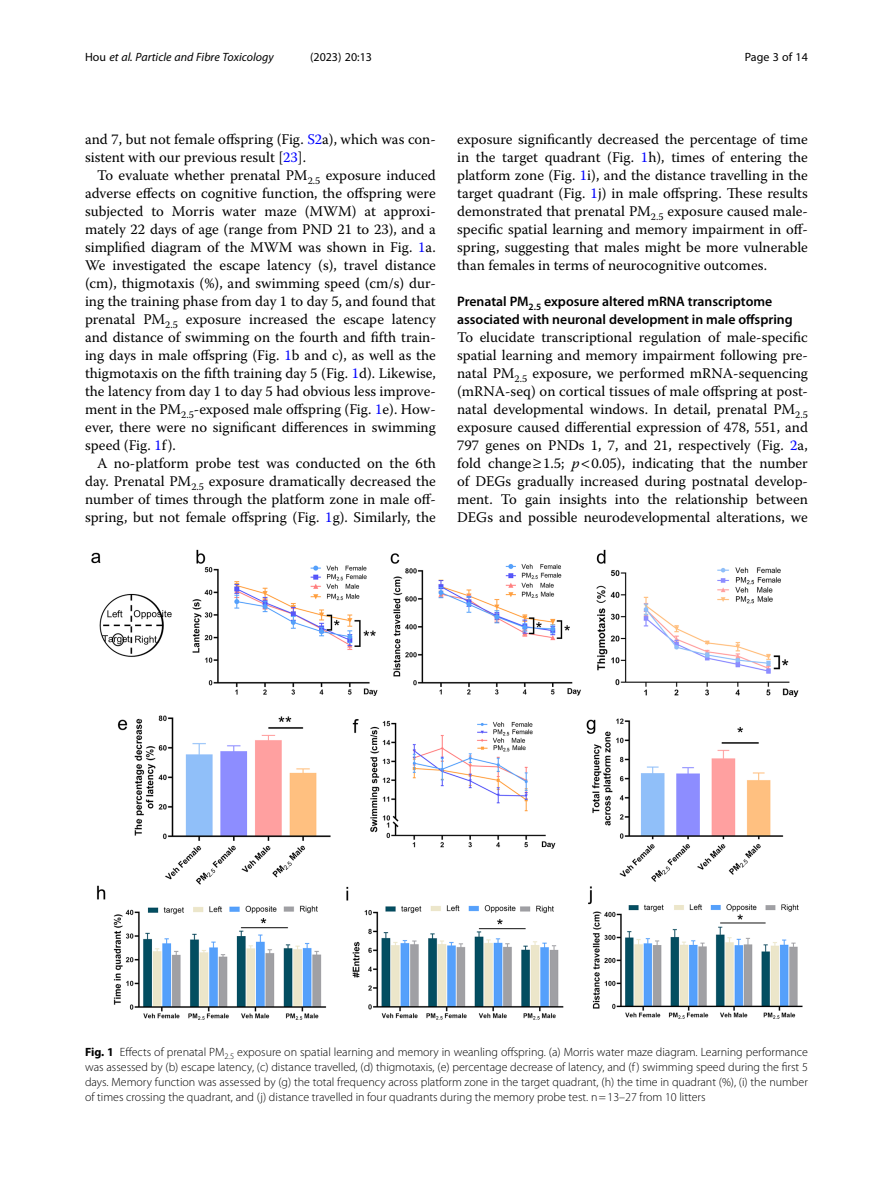
<style>
.page{position:relative;width:893px;height:1191px;background:#fff}
.page>*{position:absolute;margin:0;border:0;box-sizing:border-box;transform-origin:0 0}
.Body_Text_Indent{font:14.7px/18px "Warnock Pro";color:#000;text-align:justify}
.Body_Text{font:14.7px/18px "Warnock Pro";color:#000}
.Head_2{font:600 13.8px/18px "Myriad Pro";color:#000}
.Figure_Caption{font:300 12px/15px "Myriad Pro";color:#000;text-align:justify}
.t1{font:italic 12px "Myriad Pro";color:#000}
.t2{font:12px "Myriad Pro";color:#000}
.s1{font-style:normal}
.s2{color:#00f}
.s3{font-style:italic}
.s4{font-weight:700}
</style>
<div class="page">
<img style="left:91px;top:549px;width:712px;height:471px">
<p class="t1" style="left:85px;top:50px;width:190px"><span class="s1">Hou</span> et al. Particle and Fibre Toxicology</p>
<p class="t2" style="left:310px;top:50px;width:63px">(2023) 20:13</p>
<p class="t2" style="left:745px;top:50px;width:65px">Page 3 of 14</p>
<p class="Body_Text" style="left:85px;top:130px;width:352px">and 7, but not female offspring (Fig. <span class="s2">S2</span>a), which was con&shy;sistent with our previous result [<span class="s2">23</span>].</p>
<p class="Body_Text_Indent" style="left:85px;top:166px;width:352px;text-indent:12px">To evaluate whether prenatal PM<sub>2.5</sub> exposure induced adverse effects on cognitive function, the offspring were subjected to Morris water maze (MWM) at approxi&shy;mately 22 days of age (range from PND 21 to 23), and a simplified diagram of the MWM was shown in Fig. <span class="s2">1</span>a.<br>We investigated the escape latency (s), travel distance (cm), thigmotaxis (%), and swimming speed (cm/s) dur&shy;ing the training phase from day 1 to day 5, and found that prenatal PM<sub>2.5</sub> exposure increased the escape latency and distance of swimming on the fourth and fifth train&shy;ing days in male offspring (Fig. <span class="s2">1</span>b and c), as well as the thigmotaxis on the fifth training day 5 (Fig. <span class="s2">1</span>d). Likewise, the latency from day 1 to day 5 had obvious less improve&shy;ment in the PM<sub>2.5</sub>-exposed male offspring (Fig. <span class="s2">1</span>e). How&shy;ever, there were no significant differences in swimming speed (Fig. <span class="s2">1</span>f).</p>
<p class="Body_Text_Indent" style="left:85px;top:454px;width:352px;text-indent:12px">A no-platform probe test was conducted on the 6th day. Prenatal PM<sub>2.5</sub> exposure dramatically decreased the number of times through the platform zone in male off&shy;spring, but not female offspring (Fig. <span class="s2">1</span>g). Similarly, the</p>
<p class="Body_Text_Indent" style="left:457px;top:130px;width:352px">exposure significantly decreased the percentage of time in the target quadrant (Fig. <span class="s2">1</span>h), times of entering the platform zone (Fig. <span class="s2">1</span>i), and the distance travelling in the target quadrant (Fig. <span class="s2">1</span>j) in male offspring. These results demonstrated that prenatal PM<sub>2.5</sub> exposure caused male&shy;specific spatial learning and memory impairment in off&shy;spring, suggesting that males might be more vulnerable than females in terms of neurocognitive outcomes.</p>
<p class="Head_2" style="left:457px;top:292px;width:337px">Prenatal PM<sub>2.5</sub> exposure altered mRNA transcriptome associated with neuronal development in male offspring</p>
<p class="Body_Text" style="left:457px;top:328px;width:352px;text-align:justify">To elucidate transcriptional regulation of male-specific spatial learning and memory impairment following pre&shy;natal PM<sub>2.5</sub> exposure, we performed mRNA-sequencing (mRNA-seq) on cortical tissues of male offspring at post&shy;natal developmental windows. In detail, prenatal PM<sub>2.5 </sub>exposure caused differential expression of 478, 551, and 797 genes on PNDs 1, 7, and 21, respectively (Fig. <span class="s2">2</span>a, fold change≥1.5; <span class="s3">p</span> 0.05), indicating that the number of DEGs gradually increased during postnatal develop&shy;ment. To gain insights into the relationship between DEGs and possible neurodevelopmental alterations, we</p>
<p class="Figure_Caption" style="left:85px;top:1044px;width:724px"><span class="s4">Fig. 1</span> Effects of prenatal PM<sub>2.5</sub> exposure on spatial learning and memory in weanling offspring. (a) Morris water maze diagram. Learning performance was assessed by (b) escape latency, (c) distance travelled, (d) thigmotaxis, (e) percentage decrease of latency, and (f ) swimming speed during the first 5 days. Memory function was assessed by (g) the total frequency across platform zone in the target quadrant, (h) the time in quadrant (%), (i) the number of times crossing the quadrant, and (j) distance travelled in four quadrants during the memory probe test. n=13–27 from 10 litters</p>
</div>
